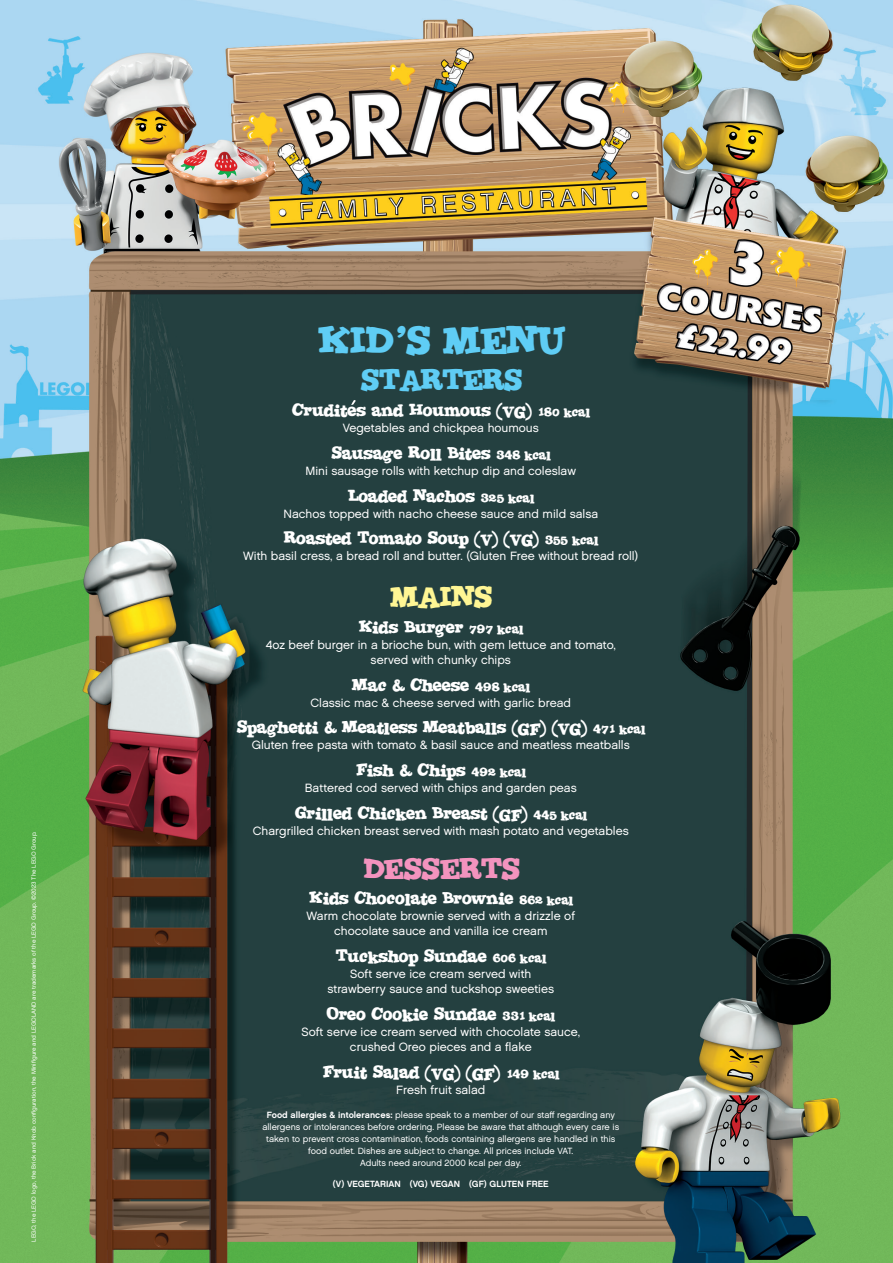
<style>
.page{position:relative;width:893px;height:1263px;background:#fff}
.page>*{position:absolute;margin:0;border:0;box-sizing:border-box;transform-origin:0 0}
.t1{font:42px "Jointby Pizza Dude";color:#5fcdf5}
.t2{font:31.5px "Jointby Pizza Dude";color:#5fcdf5}
.t3{font:31.5px "Jointby Pizza Dude";color:#f393be}
.t4{font:31.5px "Jointby Pizza Dude";color:#fff694}
.t5{font:18px "Jointby Pizza Dude";color:#fff}
.t6{font:12px/15px "LEGO Chalet 60";color:#fff;text-align:center}
.t7{font:9px/12px "LEGO Chalet 60";color:#fff;text-align:center}
.t8{font:700 9px "LEGO Chalet 60";color:#fff}
.t9{font:6px "LEGO Chalet 60";color:#fff}
.s1{font-size:13.5px}
.s2{font-weight:700}
</style>
<div class="page">
<img style="left:0;top:0;width:893px;height:1263px">
<svg style="left:351px;top:400px;width:5px;height:5px"></svg>
<p class="t9" style="left:30px;top:1242px;width:412px;rotate:-90deg">LEGO, the LEGO logo, the Brick and Knob configuration, the Minifigure and LEGOLAND are trademarks of the LEGO Group. ©2023 The LEGO Group.</p>
<h1 class="t1" style="left:317px;top:324px;width:249px">KID'S MENU</h1>
<h2 class="t2" style="left:360px;top:368px;width:163px">STARTERS</h2>
<h3 class="t5" style="left:292px;top:402px;width:300px">Crudites and Houmous (VG) <span class="s1">180 kcal</span></h3>
<p class="t6" style="left:343px;top:420px;width:198px">Vegetables and chickpea houmous</p>
<h3 class="t5" style="left:331px;top:445px;width:221px">Sausage Roll Bites <span class="s1">348 kcal</span></h3>
<p class="t6" style="left:306px;top:463px;width:272px">Mini sausage rolls with ketchup dip and coleslaw</p>
<h3 class="t5" style="left:347px;top:488px;width:188px">Loaded Nachos <span class="s1">325 kcal</span></h3>
<p class="t6" style="left:283px;top:506px;width:316px">Nachos topped with nacho cheese sauce and mild salsa</p>
<h3 class="t5" style="left:284px;top:531px;width:316px">Roasted Tomato Soup (V) (VG) <span class="s1">355 kcal</span></h3>
<p class="t6" style="left:243px;top:548px;width:397px">With basil cress, a bread roll and butter. (Gluten Free without bread roll)</p>
<h2 class="t4" style="left:390px;top:585px;width:103px">MAINS</h2>
<h3 class="t5" style="left:358px;top:619px;width:166px">Kids Burger <span class="s1">797 kcal</span></h3>
<p class="t6" style="left:266px;top:637px;width:352px">4oz beef burger in a brioche bun, with gem lettuce and tomato, served with chunky chips</p>
<h3 class="t5" style="left:352px;top:677px;width:179px">Mac &amp; Cheese <span class="s1">498 kcal</span></h3>
<p class="t6" style="left:311px;top:695px;width:262px">Classic mac &amp; cheese served with garlic bread</p>
<h3 class="t5" style="left:236px;top:720px;width:410px">Spaghetti &amp; Meatless Meatballs (GF) (VG) <span class="s1">471 kcal</span></h3>
<p class="t6" style="left:252px;top:738px;width:379px">Gluten free pasta with tomato &amp; basil sauce and meatless meatballs</p>
<h3 class="t5" style="left:356px;top:763px;width:172px">Fish &amp; Chips <span class="s1">492 kcal</span></h3>
<p class="t6" style="left:305px;top:780px;width:273px">Battered cod served with chips and garden peas</p>
<h3 class="t5" style="left:295px;top:805px;width:294px">Grilled Chicken Breast (GF) <span class="s1">445 kcal</span></h3>
<p class="t6" style="left:253px;top:823px;width:377px">Chargrilled chicken breast served with mash potato and vegetables</p>
<h2 class="t3" style="left:363px;top:856px;width:158px">DESSERTS</h2>
<h3 class="t5" style="left:309px;top:891px;width:266px">Kids Chocolate Brownie <span class="s1">862 kcal</span></h3>
<p class="t6" style="left:307px;top:909px;width:270px">Warm chocolate brownie served with a drizzle of chocolate sauce and vanilla ice cream</p>
<h3 class="t5" style="left:336px;top:949px;width:212px">Tuckshop Sundae <span class="s1">606 kcal</span></h3>
<p class="t6" style="left:328px;top:966px;width:228px">Soft serve ice cream served with strawberry sauce and tuckshop sweeties</p>
<h3 class="t5" style="left:327px;top:1006px;width:230px">Oreo Cookie Sundae <span class="s1">331 kcal</span></h3>
<p class="t6" style="left:301px;top:1024px;width:280px">Soft serve ice cream served with chocolate sauce, crushed Oreo pieces and a flake</p>
<h3 class="t5" style="left:322px;top:1064px;width:238px">Fruit Salad (VG) (GF) <span class="s1">149 kcal</span></h3>
<p class="t6" style="left:396px;top:1082px;width:90px">Fresh fruit salad</p>
<p class="t7" style="left:262px;top:1109px;width:358px"><span class="s2">Food allergies &amp; intolerances:</span> please speak to a member of our staff regarding any allergens or intolerances before ordering. Please be aware that although every care is taken to prevent cross contamination, foods containing allergens are handled in this food outlet. Dishes are subject to change. All prices include VAT.<br>Adults need around 2000 kcal per day.</p>
<p class="t8" style="left:333px;top:1178px;width:217px">(V) VEGETARIAN (VG) VEGAN (GF) GLUTEN FREE</p>
</div>
